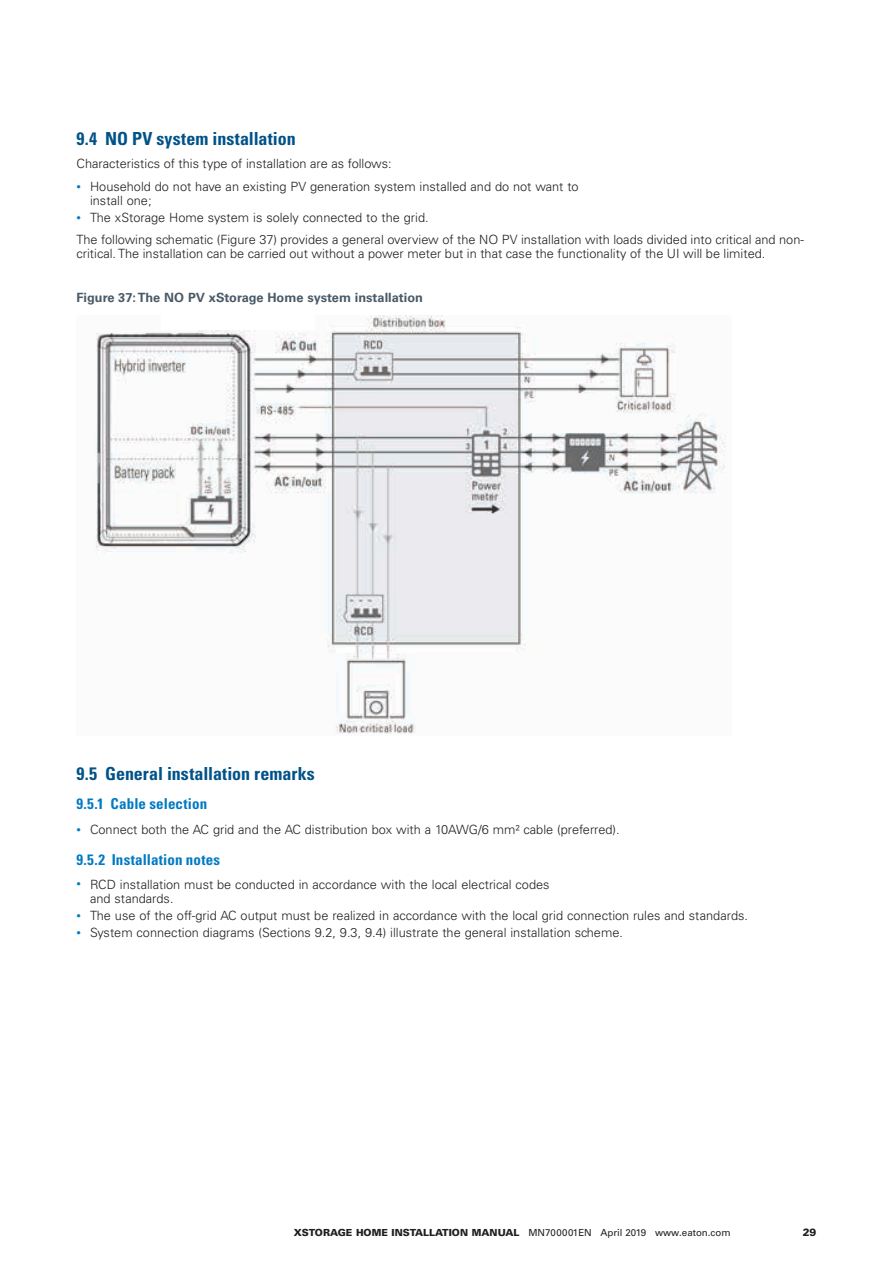
<style>
.page{position:relative;width:893px;height:1263px;background:#fff}
.page>*{position:absolute;margin:0;border:0;box-sizing:border-box;transform-origin:0 0}
.t1{font:700 condensed 18px "Univers LT Std";letter-spacing:.005em;color:#005288}
.t2{font:700 condensed 15px "Univers LT Std";letter-spacing:.01em;color:#007ac3}
.t3{font:300 12.75px/14.2px "Univers LT Std";color:#231f20}
.t4{font:700 12.75px "Univers LT Std";color:#495966}
.t5{font:900 10.5px "Univers LT Std";color:#231f20}
.t6{font:9.75px "Univers LT Std";color:#231f20}
.s1{font-size:9px;color:#007ac3}
.s2{font-weight:900}
</style>
<div class="page">
<img style="left:96px;top:315px;width:630px;height:419px">
<div style="left:161px;top:313px;width:153px;height:17px;background:#fff"></div>
<h1 class="t1" style="left:77px;top:127px;width:221px">9.4 NO PV system installation</h1>
<p class="t3" style="left:77px;top:156px;width:317px">Characteristics of this type of installation are as follows:</p>
<p class="t3" style="left:90px;top:179px;width:490px;text-indent:-14px"><span class="s1">•</span> Household do not have an existing PV generation system installed and do not want to install one;</p>
<p class="t3" style="left:77px;top:207px;width:729px;line-height:21.5px"><span class="s1">•</span> The xStorage Home system is solely connected to the grid.<br>The following schematic (Figure 37) provides a general overview of the NO PV installation with loads divided into critical and non-</p>
<p class="t3" style="left:77px;top:246px;width:690px">critical. The installation can be carried out without a power meter but in that case the functionality of the UI will be limited.</p>
<p class="t4" style="left:77px;top:290px;width:348px">Figure 37: The NO PV xStorage Home system installation</p>
<h1 class="t1" style="left:77px;top:763px;width:240px">9.5 General installation remarks</h1>
<p class="t2" style="left:77px;top:794px;width:132px">9.5.1 Cable selection</p>
<p class="t3" style="left:77px;top:823px;width:545px"><span class="s1">•</span> Connect both the AC grid and the AC distribution box with a 10AWG/6 mm² cable (preferred).</p>
<p class="t2" style="left:77px;top:851px;width:145px">9.5.2 Installation notes</p>
<p class="t3" style="left:90px;top:877px;width:461px;text-indent:-14px"><span class="s1">•</span> RCD installation must be conducted in accordance with the local electrical codes and standards.</p>
<p class="t3" style="left:77px;top:908px;width:673px"><span class="s1">•</span> The use of the off-grid AC output must be realized in accordance with the local grid connection rules and standards.</p>
<p class="t3" style="left:77px;top:926px;width:548px"><span class="s1">•</span> System connection diagrams (Sections 9.2, 9.3, 9.4) illustrate the general installation scheme.</p>
<p class="t6" style="left:294px;top:1227px;width:438px"><span class="s2">XSTORAGE HOME INSTALLATION MANUAL</span> MN700001EN April 2019 www.eaton.com</p>
<p class="t5" style="left:803px;top:1225px;width:15px">29</p>
</div>
